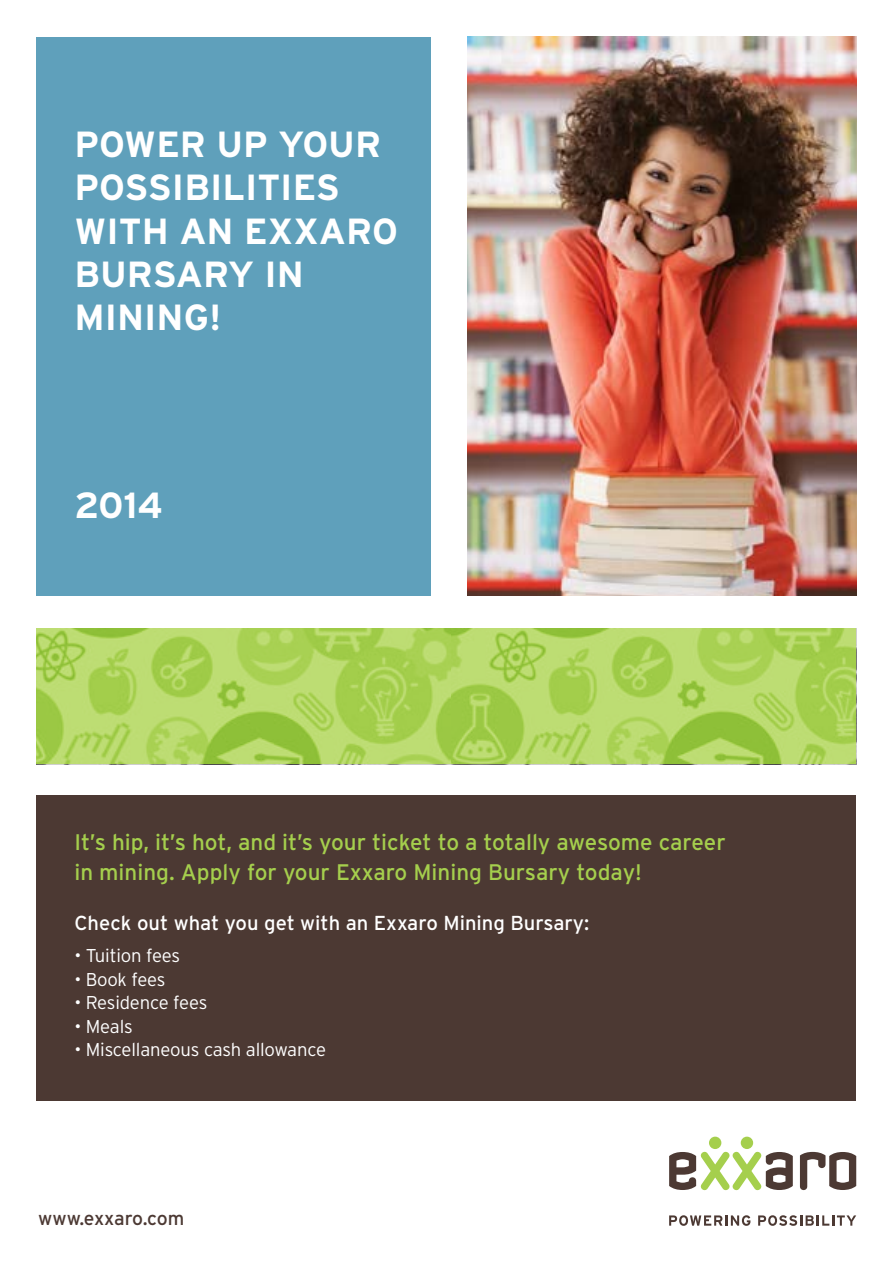
<style>
.page{position:relative;width:893px;height:1263px;background:#fff}
.page>*{position:absolute;margin:0;border:0;box-sizing:border-box;transform-origin:0 0}
.t1{font:700 36.3px/43.3px "Interstate";color:#fff}
.t2{font:22.5px/30px "Interstate";color:#a5cf4d}
.t3{font:20.25px "Interstate";color:#fff}
.t4{font:19.2px "Interstate";color:#4c3933}
.t5{font:300 18.45px "Interstate";letter-spacing:-.01em;color:#fff}
</style>
<div class="page">
<img style="left:37px;top:628px;width:819px;height:136px">
<img style="left:468px;top:37px;width:388px;height:558px">
<div style="left:36px;top:37px;width:394px;height:558px;background:#5fa0bb"></div>
<div style="left:37px;top:795px;width:819px;height:305px;background:#4c3933"></div>
<svg style="left:669px;top:1137px;width:187px;height:54px"></svg>
<svg style="left:758px;top:1215px;width:98px;height:11px"></svg>
<svg style="left:669px;top:1215px;width:81px;height:11px"></svg>
<h1 class="t1" style="left:74px;top:122px;width:303px">POWER UP YOUR<br>POSSI BILITI</h1>
<h1 class="t1" style="left:74px;top:165px;width:297px;text-indent:218px">ES<br>WITH AN EXXARO<br>BURSARY IN<br>MININ</h1>
<h1 class="t1" style="left:184px;top:295px;width:39px">G!</h1>
<h1 class="t1" style="left:74px;top:483px;width:90px">2014</h1>
<p class="t2" style="left:74px;top:827px;width:653px">It’s hip, it’s hot, and it’s your ticket to a totally awesome career in mining. Apply for your Exxaro Mining Bursary today!</p>
<p class="t3" style="left:74px;top:911px;width:516px">Check out what you get with an Exxaro Mining Bursary:</p>
<p class="t5" style="left:74px;top:945px;width:107px">• Tuition fees</p>
<p class="t5" style="left:74px;top:969px;width:93px">• Book fees</p>
<p class="t5" style="left:74px;top:992px;width:134px">• Residence fees</p>
<p class="t5" style="left:74px;top:1016px;width:60px">• Meals</p>
<p class="t5" style="left:74px;top:1039px;width:253px">• Miscellaneous cash allowance</p>
<p class="t4" style="left:38px;top:1208px;width:148px">www.exxaro.com</p>
</div>
